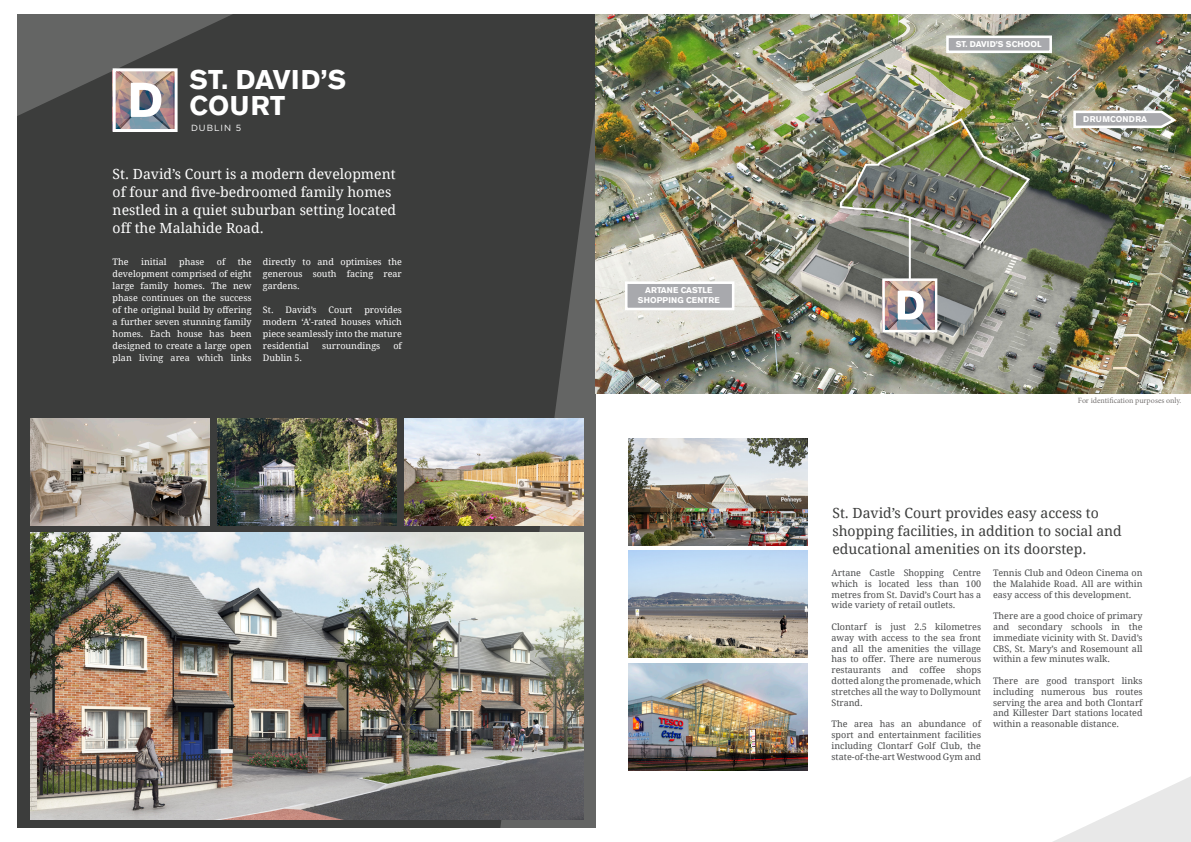
<style>
.page{position:relative;width:1191px;height:842px;background:#fff}
.page>*{position:absolute;margin:0;border:0;box-sizing:border-box;transform-origin:0 0}
.t1{font:700 26.9px/25.6px "Akzidenz Grotesk BE";letter-spacing:.01em;color:#fff}
.t2{font:14px/18px "Droid Serif";color:#fff}
.t3{font:14px/18px "Droid Serif";color:#3c3d3c}
.t4{font:9px/10.8px "Droid Serif";color:#4b4c4d;text-align:justify}
.t5{font:9px/12px "Droid Serif";color:#fff;text-align:justify}
.t6{font:8.9px "Gotham";letter-spacing:.11em;color:#fff}
.t7{font:700 8.3px/10px "Akzidenz Grotesk BE";color:#fff}
.t8{font:700 8.3px "Akzidenz Grotesk BE";letter-spacing:.03em;color:#fff}
.t9{font:8px "Minion Pro";color:#777473}
</style>
<div class="page">
<div style="left:17px;top:14px;width:578px;height:814px;background:#3c3d3c"></div>
<svg style="left:500px;top:111px;width:191px;height:717px"></svg>
<svg style="left:17px;top:14px;width:216px;height:118px;fill:#646564"></svg>
<svg style="left:1053px;top:776px;width:138px;height:66px"></svg>
<svg style="left:117px;top:72px;width:57px;height:56px;background:#aea4a6"></svg>
<div style="left:113px;top:68px;width:65px;height:64px;border:3px solid #fff"></div>
<img style="left:628px;top:439px;width:180px;height:106px">
<img style="left:628px;top:551px;width:180px;height:107px">
<img style="left:628px;top:663px;width:180px;height:107px">
<img style="left:405px;top:419px;width:179px;height:106px">
<img style="left:217px;top:419px;width:179px;height:106px">
<img style="left:30px;top:419px;width:179px;height:106px">
<img style="left:30px;top:533px;width:554px;height:286px">
<img style="left:595px;top:14px;width:596px;height:380px">
<div style="left:625px;top:281px;width:109px;height:29px;background:#a8a9ad;border:3px solid #fff"></div>
<div style="left:946px;top:36px;width:106px;height:17px;background:#a8a9ad;border:3px solid #fff"></div>
<svg style="left:1072px;top:109px;width:106px;height:20px"></svg>
<hr style="left:909px;top:217px;width:2px;height:64px;background:#fff">
<svg style="left:883px;top:282px;width:52px;height:51px"></svg>
<div style="left:882px;top:278px;width:55px;height:54px;border:3px solid #fff"></div>
<img style="left:838px;top:117px;width:193px;height:128px">
<h1 class="t1" style="left:189px;top:67px;width:158px">ST. DAVID’S<br>COURT</h1>
<p class="t6" style="left:191px;top:122px;width:52px">DUBLIN 5</p>
<h2 class="t2" style="left:113px;top:164px;width:285px">St. David’s Court is a modern development of four and five-bedroomed family homes nestled in a quiet suburban setting located off the Malahide Road.</h2>
<p class="t5" style="left:113px;top:256px;width:18px">The</p>
<p class="t5" style="left:141px;top:256px;width:27px">initial</p>
<p class="t5" style="left:179px;top:256px;width:27px">phase</p>
<p class="t5" style="left:217px;top:256px;width:10px">of</p>
<p class="t5" style="left:113px;top:256px;width:140px;text-indent:125px">the development comprised of eight large family homes. The new phase continues on the success of the original build by offering a further seven stunning family homes. Each house has been designed to create a large open plan living area which links</p>
<p class="t5" style="left:263px;top:256px;width:140px">directly to and optimises the generous south facing rear gardens.</p>
<p class="t5" style="left:263px;top:304px;width:140px;text-indent:101px">provides modern ‘A’-rated houses which piece seamlessly into the mature residential</p>
<p class="t5" style="left:263px;top:304px;width:55px">St. David’s</p>
<p class="t5" style="left:328px;top:304px;width:25px">Court</p>
<p class="t5" style="left:322px;top:340px;width:60px">surroundings</p>
<p class="t5" style="left:393px;top:340px;width:10px">of</p>
<p class="t5" style="left:263px;top:352px;width:41px">Dublin 5.</p>
<p class="t7" style="left:645px;top:285px;width:48px">ARTANE CAST</p>
<p class="t7" style="left:637px;top:285px;width:84px;text-indent:65px">LE<br>SHOPPI NG CENTRE</p>
<p class="t7" style="left:955px;top:39px;width:21px">ST. DAVID</p>
<p class="t7" style="left:995px;top:39px;width:47px">’S SCHOOL</p>
<p class="t8" style="left:1083px;top:114px;width:65px">DRUMCONDRA</p>
<p class="t9" style="left:1078px;top:395px;width:105px">For identification purposes only.</p>
<h2 class="t3" style="left:832px;top:504px;width:291px">St. David’s Court provides easy access to shopping facilities, in addition to social and educational amenities on its doorstep.</h2>
<p class="t4" style="left:831px;top:567px;width:151px">Artane Castle Shopping Centre which is located less than 100 metres from St. David’s Court has a wide variety of retail outlets.</p>
<p class="t4" style="left:831px;top:621px;width:151px">Clontarf is just 2.5 kilometres away with access to the sea front and all the amenities the village has to offer. There are numerous restaurants and coffee shops dotted along the promenade, which stretches all the way to Dollymount Strand.</p>
<p class="t4" style="left:831px;top:718px;width:151px">The area has an abundance of sport and entertainment facilities including Clontarf Golf Club, the state-of-the-art Westwood Gym and</p>
<p class="t4" style="left:993px;top:567px;width:151px">Tennis Club and Odeon Cinema on the Malahide Road. All are within easy access of this development.</p>
<p class="t4" style="left:993px;top:610px;width:151px">There are a good choice of primary and secondary schools in the immediate vicinity with St. David’s CBS, St. Mary’s and Rosemount all within a few minutes walk.</p>
<p class="t4" style="left:993px;top:675px;width:151px">There are good transport links including numerous bus routes serving the area and both Clontarf and Killester Dart stations located within a reasonable distance.</p>
</div>
